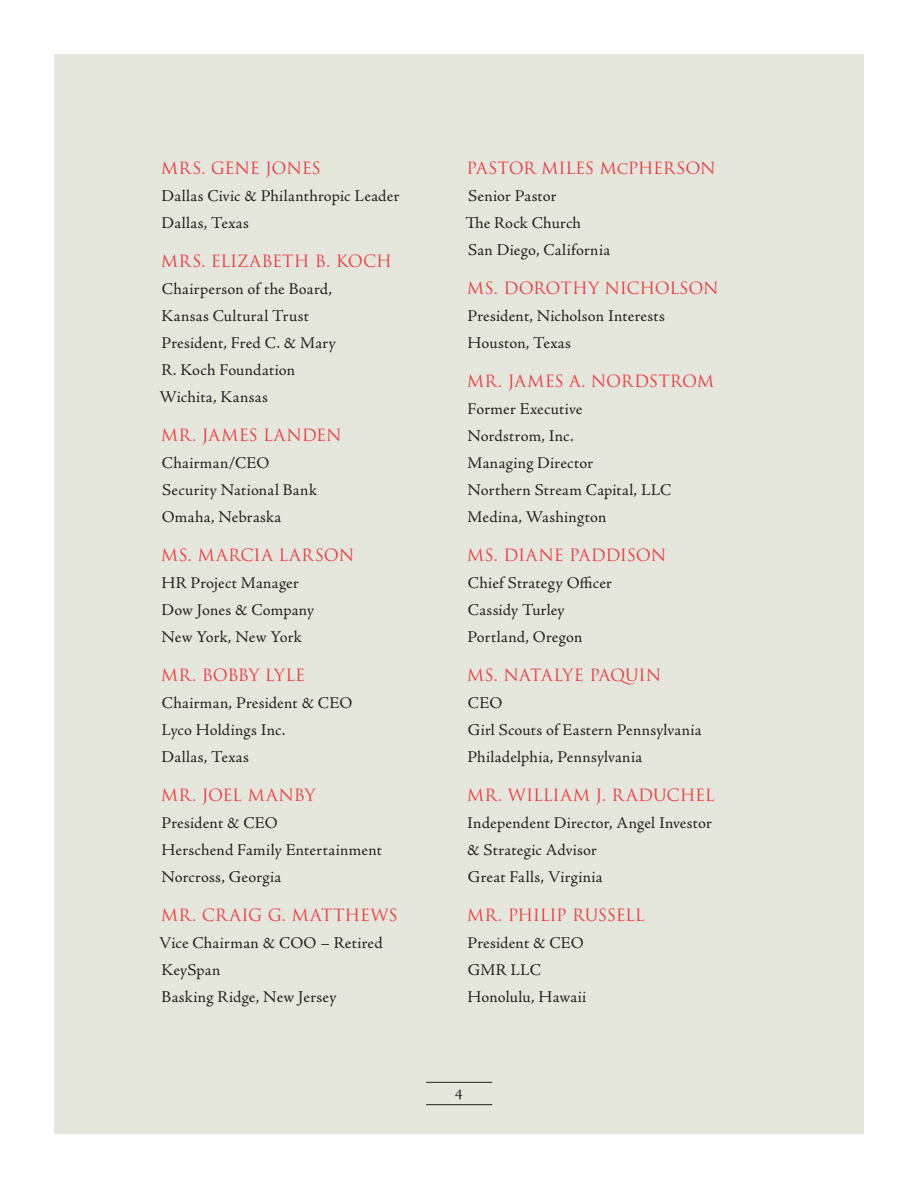
<style>
.page{position:relative;width:918px;height:1188px;background:#fff}
.page>*{position:absolute;margin:0;border:0;box-sizing:border-box;transform-origin:0 0}
.Body_Copy{font:16.5px/27px "Adobe Jenson Pro";letter-spacing:.015em;color:#231f20}
.Small_Subhead{font:16.5px "Trajan Pro";letter-spacing:-.01em;color:#ee3a41}
.Small_Subhead-2{font:16.5px "Trajan Pro";letter-spacing:.01em;color:#ee3a41}
.Small_Subhead-3{font:16.5px "Trajan Pro";letter-spacing:.03em;color:#ee3a41}
.t1{font:15px "Adobe Jenson Pro";color:#231f20}
</style>
<div class="page">
<div style="left:54px;top:54px;width:810px;height:1080px;background:#e6e7dc"></div>
<hr style="left:426px;top:1082px;width:66px;height:1px;background:#231f20">
<hr style="left:426px;top:1104px;width:66px;height:1px;background:#231f20">
<p class="Small_Subhead" style="left:161px;top:158px;width:162px">MRS. GENE JONES</p>
<p class="Body_Copy" style="left:162px;top:183px;width:240px">Dallas Civic &amp; Philanthropic Leader</p>
<p class="Body_Copy" style="left:162px;top:210px;width:89px">Dallas, Texas</p>
<p class="Small_Subhead" style="left:161px;top:251px;width:233px">MRS. ELIZABETH B. KOCH</p>
<p class="Body_Copy" style="left:161px;top:276px;width:172px">Chairperson of the Board,<br>Kansas Cultural Trust</p>
<p class="Body_Copy" style="left:161px;top:330px;width:176px">President, Fred C. &amp; Mary<br>R. Koch Foundation</p>
<p class="Body_Copy" style="left:159px;top:384px;width:110px">Wichita, Kansas</p>
<p class="Small_Subhead-2" style="left:161px;top:425px;width:182px">MR. JAMES LANDEN</p>
<p class="Body_Copy" style="left:162px;top:450px;width:109px">Chairman/CEO</p>
<p class="Body_Copy" style="left:162px;top:477px;width:156px">Security National Bank</p>
<p class="Body_Copy" style="left:162px;top:504px;width:121px">Omaha, Nebraska</p>
<p class="Small_Subhead-3" style="left:161px;top:545px;width:195px">MS. MARCIA LARSON</p>
<p class="Body_Copy" style="left:162px;top:570px;width:139px">HR Project Manager</p>
<p class="Body_Copy" style="left:162px;top:597px;width:154px">Dow Jones &amp; Company</p>
<p class="Body_Copy" style="left:161px;top:624px;width:142px">New York, New York</p>
<p class="Small_Subhead" style="left:161px;top:665px;width:146px">MR. BOBBY LYLE</p>
<p class="Body_Copy" style="left:162px;top:690px;width:192px">Chairman, President &amp; CEO</p>
<p class="Body_Copy" style="left:161px;top:717px;width:126px">Lyco Holdings Inc.</p>
<p class="Body_Copy" style="left:162px;top:744px;width:89px">Dallas, Texas</p>
<p class="Small_Subhead" style="left:161px;top:785px;width:156px">MR. JOEL MANBY</p>
<p class="Body_Copy" style="left:162px;top:810px;width:118px">President &amp; CEO</p>
<p class="Body_Copy" style="left:162px;top:837px;width:222px">Herschend Family Entertainment</p>
<p class="Body_Copy" style="left:161px;top:864px;width:121px">Norcross, Georgia</p>
<p class="Small_Subhead-2" style="left:161px;top:905px;width:238px">MR. CRAIG G. MATTHEWS</p>
<p class="Body_Copy" style="left:159px;top:930px;width:225px">Vice Chairman &amp; COO – Retired</p>
<p class="Body_Copy" style="left:161px;top:957px;width:61px">KeySpan</p>
<p class="Body_Copy" style="left:162px;top:984px;width:176px">Basking Ridge, New Jersey</p>
<p class="Small_Subhead" style="left:466px;top:158px;width:251px">PASTOR MILES McPHERSON</p>
<p class="Body_Copy" style="left:468px;top:183px;width:90px">Senior Pastor</p>
<p class="Body_Copy" style="left:465px;top:210px;width:117px">The Rock Church</p>
<p class="Body_Copy" style="left:468px;top:237px;width:144px">San Diego, California</p>
<p class="Small_Subhead" style="left:467px;top:278px;width:253px">MS. DOROTHY NICHOLSON</p>
<p class="Body_Copy" style="left:468px;top:303px;width:199px">President, Nicholson Interests</p>
<p class="Body_Copy" style="left:468px;top:330px;width:105px">Houston, Texas</p>
<p class="Small_Subhead" style="left:467px;top:371px;width:249px">MR. JAMES A. NORDSTROM</p>
<p class="Body_Copy" style="left:468px;top:396px;width:116px">Former Executive</p>
<p class="Body_Copy" style="left:467px;top:423px;width:108px">Nordstrom, Inc.</p>
<p class="Body_Copy" style="left:468px;top:450px;width:127px">Managing Director</p>
<p class="Body_Copy" style="left:467px;top:477px;width:206px">Northern Stream Capital, LLC</p>
<p class="Body_Copy" style="left:468px;top:504px;width:140px">Medina, Washington</p>
<p class="Small_Subhead" style="left:467px;top:545px;width:201px">MS. DIANE PADDISON</p>
<p class="Body_Copy" style="left:468px;top:570px;width:146px">Chief Strategy Officer</p>
<p class="Body_Copy" style="left:468px;top:597px;width:98px">Cassidy Turley</p>
<p class="Body_Copy" style="left:468px;top:624px;width:116px">Portland, Oregon</p>
<p class="Small_Subhead" style="left:467px;top:665px;width:196px">MS. NATALYE PAQUIN</p>
<p class="Body_Copy" style="left:468px;top:690px;width:36px">CEO</p>
<p class="Body_Copy" style="left:468px;top:717px;width:235px">Girl Scouts of Eastern Pennsylvania</p>
<p class="Body_Copy" style="left:468px;top:744px;width:176px">Philadelphia, Pennsylvania</p>
<p class="Small_Subhead" style="left:467px;top:785px;width:249px">MR. WILLIAM J. RADUCHEL</p>
<p class="Body_Copy" style="left:467px;top:810px;width:246px">Independent Director, Angel Investor</p>
<p class="Body_Copy" style="left:467px;top:837px;width:131px">&amp; Strategic Advisor</p>
<p class="Body_Copy" style="left:468px;top:864px;width:136px">Great Falls, Virginia</p>
<p class="Small_Subhead" style="left:467px;top:905px;width:179px">MR. PHILIP RUSSELL</p>
<p class="Body_Copy" style="left:468px;top:930px;width:118px">President &amp; CEO</p>
<p class="Body_Copy" style="left:468px;top:957px;width:74px">GMR LLC</p>
<p class="Body_Copy" style="left:468px;top:984px;width:120px">Honolulu, Hawaii</p>
<p class="t1" style="left:455px;top:1086px;width:9px">4</p>
</div>
